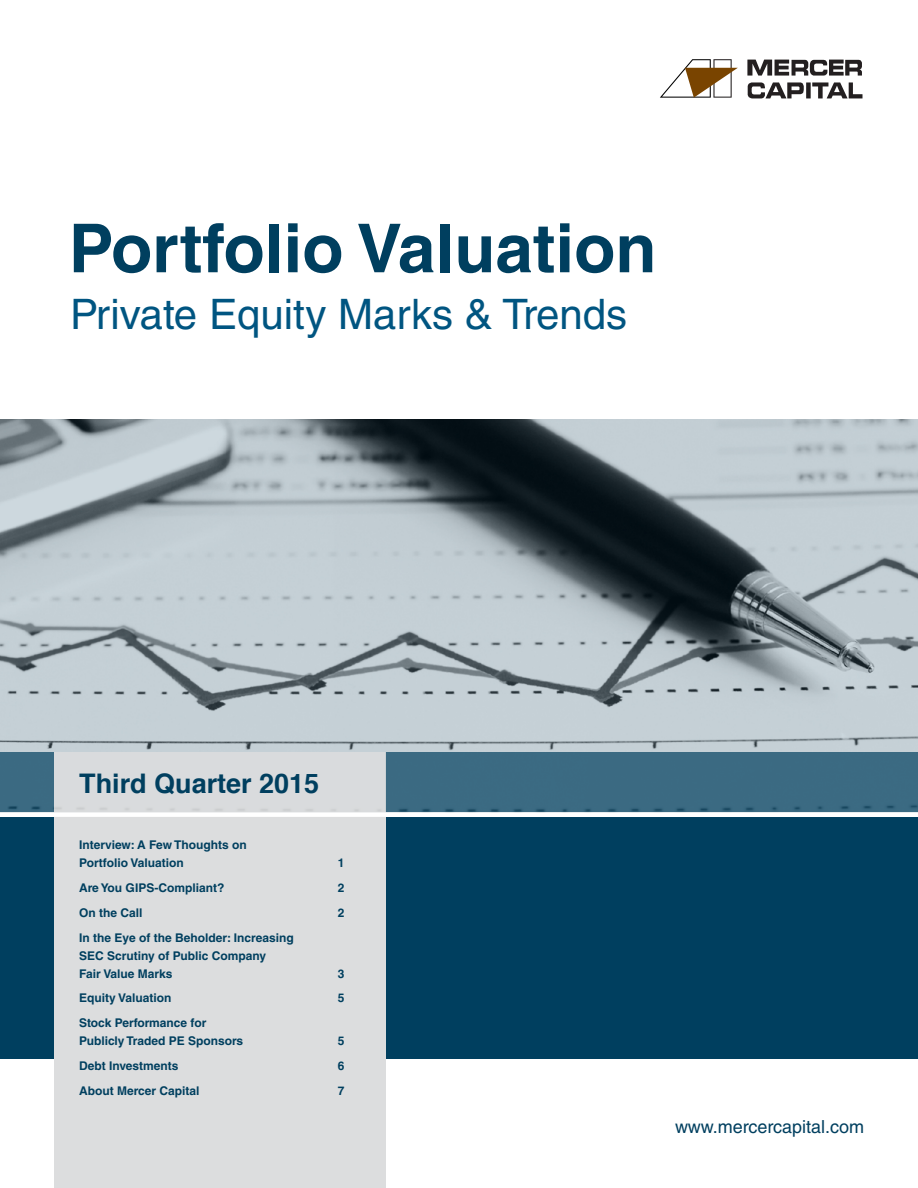
<style>
.page{position:relative;width:918px;height:1188px;background:#fff}
.page>*{position:absolute;margin:0;border:0;box-sizing:border-box;transform-origin:0 0}
.t1{font:700 67.5px "Helvetica LT Std";color:#003f5f}
.t2{font:42px "Helvetica LT Std";color:#005581}
.t3{font:700 27px "Helvetica";color:#003f5f}
.t4{font:18px "Helvetica LT Std";color:#003f5f}
.t5{font:700 12px/18px "Helvetica LT Std";color:#003f5f}
</style>
<div class="page">
<svg style="left:748px;top:82px;width:56px;height:16px"></svg>
<div style="left:806px;top:82px;width:5px;height:16px;background:#231f20"></div>
<svg style="left:812px;top:82px;width:50px;height:16px"></svg>
<svg style="left:747px;top:60px;width:115px;height:16px"></svg>
<svg style="left:660px;top:59px;width:78px;height:39px"></svg>
<img style="left:0;top:419px;width:918px;height:334px">
<div style="left:0;top:817px;width:918px;height:241px;background:#003f5f"></div>
<div style="left:386px;top:753px;width:532px;height:59px;background:#3b6a82"></div>
<div style="left:0;top:753px;width:54px;height:59px;background:#3b6a82"></div>
<div style="left:54px;top:815px;width:332px;height:373px;background:#dcddde"></div>
<div style="left:54px;top:753px;width:332px;height:62px;background:#dcddde"></div>
<div style="left:0;top:812px;width:918px;height:5px;background:#fff"></div>
<h1 class="t1" style="left:69px;top:207px;width:589px">Portfolio Valuation</h1>
<h2 class="t2" style="left:70px;top:290px;width:559px">Private Equity Marks &amp; Trends</h2>
<h3 class="t3" style="left:79px;top:762px;width:242px">Third Quarter 2015</h3>
<p class="t5" style="left:79px;top:836px;width:169px">Interview: A Few Thoughts on<br>Portfolio Valuation</p>
<p class="t5" style="left:338px;top:854px;width:8px">1</p>
<p class="t5" style="left:79px;top:879px;width:147px">Are You GIPS-Compliant?</p>
<p class="t5" style="left:338px;top:879px;width:8px">2</p>
<p class="t5" style="left:79px;top:904px;width:65px">On the Call</p>
<p class="t5" style="left:338px;top:904px;width:8px">2</p>
<p class="t5" style="left:79px;top:928px;width:216px">In the Eye of the Beholder: Increasing<br>SEC Scrutiny of Public Company<br>Fair Value Marks</p>
<p class="t5" style="left:338px;top:964px;width:8px">3</p>
<p class="t5" style="left:79px;top:989px;width:94px">Equity Valuation</p>
<p class="t5" style="left:338px;top:989px;width:8px">5</p>
<p class="t5" style="left:79px;top:1014px;width:166px">Stock Performance for<br>Publicly Traded PE Sponsors</p>
<p class="t5" style="left:338px;top:1032px;width:8px">5</p>
<p class="t5" style="left:79px;top:1057px;width:101px">Debt Investments</p>
<p class="t5" style="left:338px;top:1057px;width:8px">6</p>
<p class="t5" style="left:79px;top:1081px;width:122px">About Mercer Capital</p>
<p class="t5" style="left:338px;top:1081px;width:8px">7</p>
<h3 class="t4" style="left:675px;top:1116px;width:191px">www.mercercapital.com</h3>
</div>
